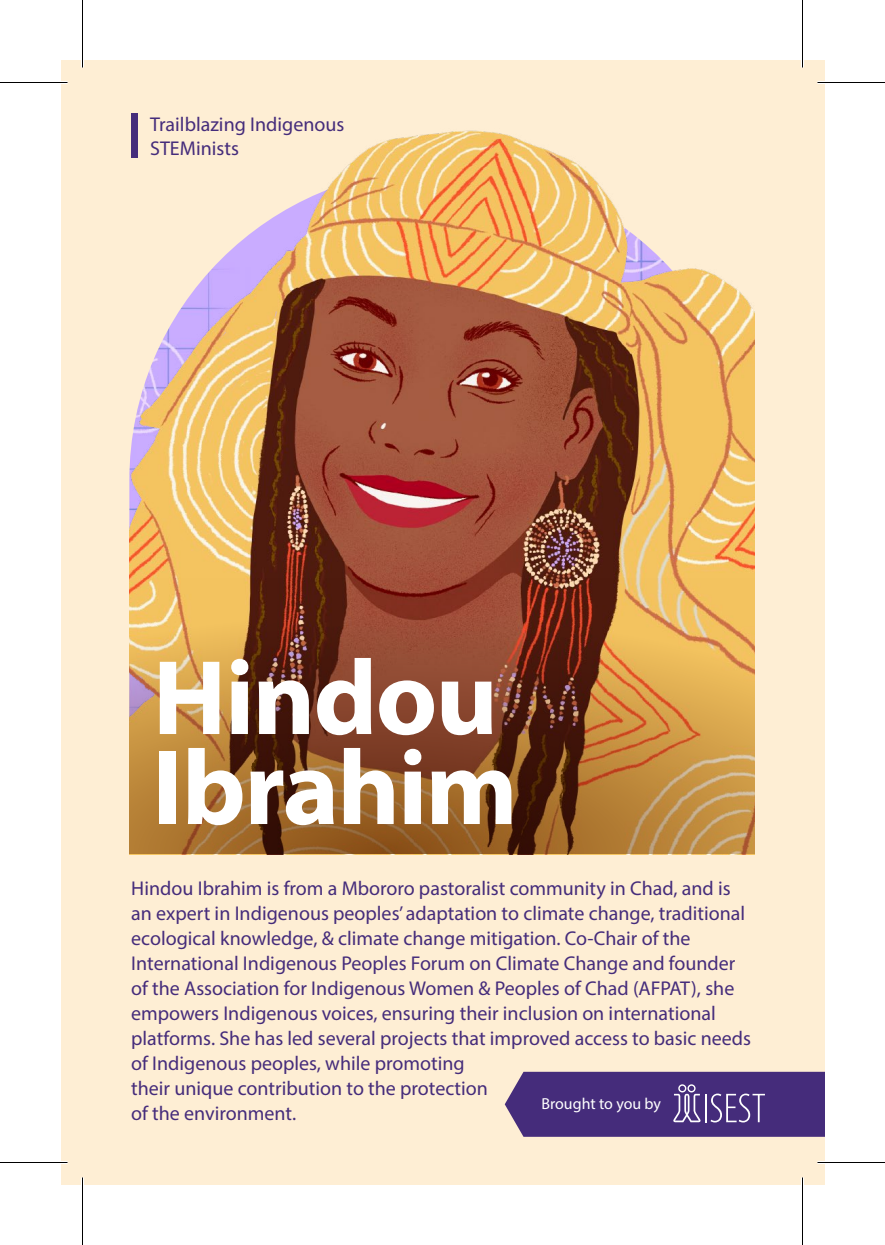
<style>
.page{position:relative;width:885px;height:1245px;background:#fff}
.page>*{position:absolute;margin:0;border:0;box-sizing:border-box;transform-origin:0 0}
.t1{font:700 150px "Myriad Arabic";letter-spacing:-.01em;color:#fff}
.t2{font:20px/25px "Myriad Pro";color:#452c7b}
.t3{font:16px "Myriad Pro";color:#fff}
</style>
<div class="page">
<div style="left:61px;top:60px;width:763px;height:1125px;background:#feeed4"></div>
<img style="left:129px;top:130px;width:625px;height:725px">
<img style="left:129px;top:579px;width:625px;height:275px">
<svg style="left:505px;top:1072px;width:320px;height:65px;background:#523a82"></svg>
<div style="left:131px;top:113px;width:7px;height:45px;background:#452c7b"></div>
<hr style="left:0;top:81px;width:68px;height:3px;background:#fff">
<hr style="left:818px;top:81px;width:67px;height:3px;background:#fff">
<hr style="left:0;top:1161px;width:68px;height:3px;background:#fff">
<hr style="left:818px;top:1161px;width:67px;height:3px;background:#fff">
<hr style="left:81px;top:0;width:3px;height:68px;background:#fff">
<hr style="left:81px;top:1178px;width:3px;height:67px;background:#fff">
<hr style="left:801px;top:0;width:3px;height:68px;background:#fff">
<hr style="left:801px;top:1178px;width:3px;height:67px;background:#fff">
<hr style="left:0;top:82px;width:68px;height:1px;background:#000">
<hr style="left:818px;top:82px;width:67px;height:1px;background:#000">
<hr style="left:0;top:1162px;width:68px;height:1px;background:#000">
<hr style="left:818px;top:1162px;width:67px;height:1px;background:#000">
<hr style="left:82px;top:0;width:1px;height:68px;background:#000">
<hr style="left:82px;top:1178px;width:1px;height:67px;background:#000">
<hr style="left:802px;top:0;width:1px;height:68px;background:#000">
<hr style="left:802px;top:1178px;width:1px;height:67px;background:#000">
<p class="t2" style="left:150px;top:112px;width:196px;line-height:24px">Trailblazing Indigenous<br>STEMinists</p>
<h1 class="t1" style="left:153px;top:595px;width:347px">Hindou</h1>
<h1 class="t1" style="left:153px;top:685px;width:367px">Ibrahim</h1>
<p class="t2" style="left:131px;top:875px;width:621px">Hindou Ibrahim is from a Mbororo pastoralist community in Chad, and is an expert in Indigenous peoples’ adaptation to climate change, traditional ecological knowledge, &amp; climate change mitigation. Co-Chair of the International Indigenous Peoples Forum on Climate Change and founder of the Association for Indigenous Women &amp; Peoples of Chad (AFPAT), she empowers Indigenous voices, ensuring their inclusion on international platforms. She has led several projects that improved access to basic needs of Indigenous peoples, while promoting<br>their unique contribution to the protection<br>of the environment.</p>
<p class="t3" style="left:542px;top:1093px;width:121px">Brought to you by</p>
</div>
